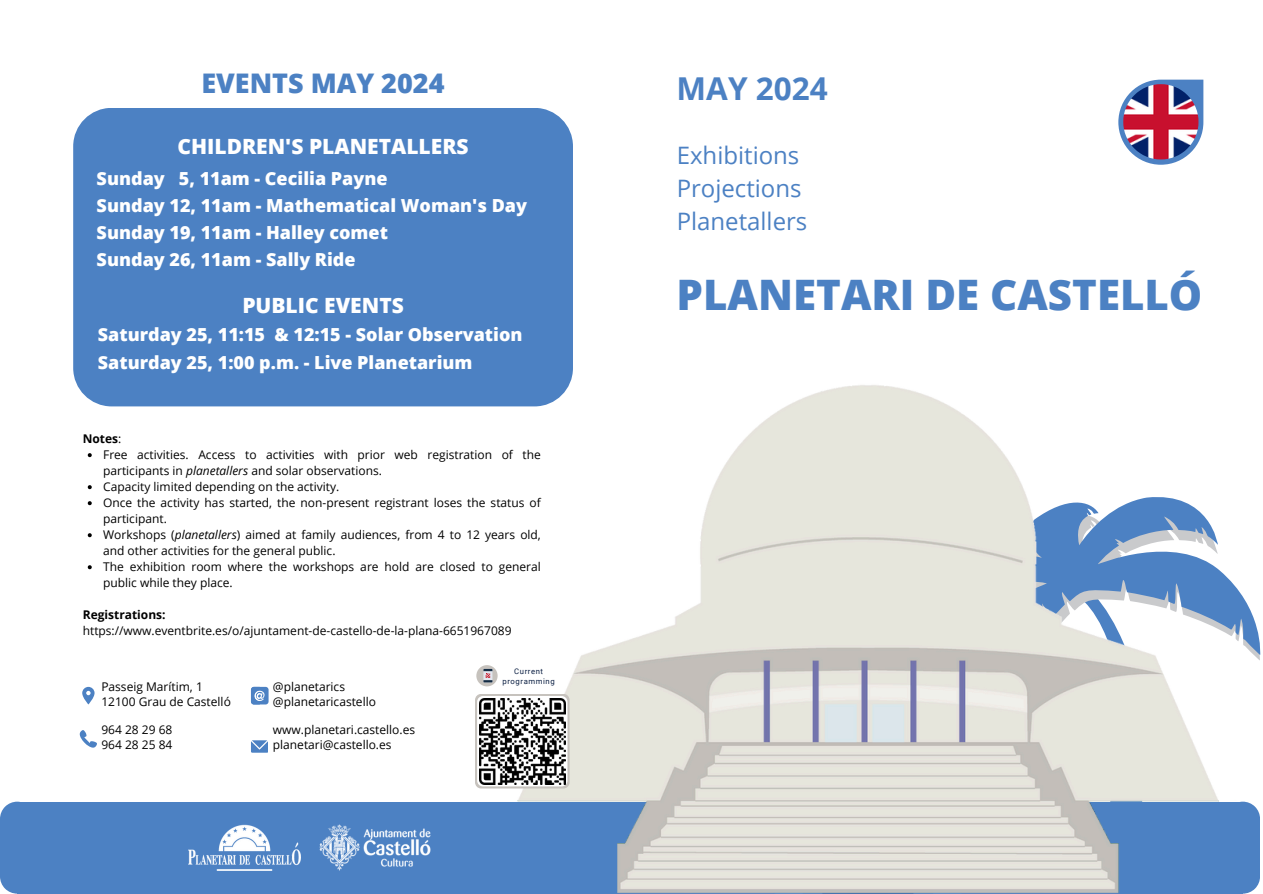
<style>
.page{position:relative;width:1263px;height:894px;background:#fff}
.page>*{position:absolute;margin:0;border:0;box-sizing:border-box;transform-origin:0 0}
.t1{font:800 42px "Open Sans";color:#4c81c3}
.t2{font:700 31.5px "Open Sans";color:#4c81c3}
.t3{font:800 27px "Open Sans";color:#4c81c3}
.t4{font:24px/32.7px "Open Sans";color:#4c81c3}
.t5{font:800 21px "Open Sans";color:#fff}
.t6{font:800 18px/27px "Open Sans";color:#fff}
.t7{font:12px/16px "Open Sans";color:#000}
.t8{font:700 12px "Open Sans";color:#000}
.t9{font:7.65px/10.1px "Roboto";letter-spacing:.075em;color:#0a1e42;text-align:center}
.s1{font-weight:400}
.s2{font-style:italic}
</style>
<div class="page">
<div style="left:18px;top:801px;width:1225px;height:92px;background:#4c81c3"></div>
<svg style="left:1240px;top:593px;width:21px;height:67px"></svg>
<svg style="left:1118px;top:80px;width:85px;height:85px"></svg>
<img style="left:1123px;top:84px;width:75px;height:75px">
<div style="left:0;top:801px;width:34px;height:92px;background:#4c81c3"></div>
<svg style="left:1240px;top:801px;width:20px;height:92px"></svg>
<svg style="left:82px;top:686px;width:13px;height:18px"></svg>
<svg style="left:80px;top:730px;width:17px;height:17px"></svg>
<div style="left:251px;top:686px;width:18px;height:18px;background:#4c81c3;border-radius:3px"></div>
<svg style="left:251px;top:686px;width:13px;height:18px"></svg>
<svg style="left:251px;top:740px;width:17px;height:12px"></svg>
<div style="left:73px;top:108px;width:500px;height:298px;background:#4c81c3;border-radius:38px"></div>
<img style="left:503px;top:370px;width:737px;height:523px">
<img style="left:188px;top:824px;width:113px;height:46px">
<svg style="left:475px;top:693px;width:95px;height:95px"></svg>
<svg style="left:477px;top:695px;width:90px;height:91px"></svg>
<img style="left:480px;top:698px;width:85px;height:86px">
<svg style="left:476px;top:665px;width:22px;height:21px"></svg>
<svg style="left:483px;top:668px;width:9px;height:14px"></svg>
<img style="left:319px;top:824px;width:112px;height:47px">
<svg style="left:88px;top:453px;width:4px;height:4px"></svg>
<svg style="left:88px;top:485px;width:4px;height:4px"></svg>
<svg style="left:88px;top:501px;width:4px;height:4px"></svg>
<svg style="left:88px;top:533px;width:4px;height:4px"></svg>
<svg style="left:88px;top:565px;width:4px;height:4px"></svg>
<p class="t3" style="left:201px;top:64px;width:245px">EVENTS MAY 2024</p>
<p class="t2" style="left:677px;top:66px;width:153px">MAY 2024</p>
<p class="t5" style="left:177px;top:132px;width:293px">CHILDREN'S PLANETALLERS</p>
<p class="t6" style="left:97px;top:165px;width:432px">Sunday 5, 11am - Cecilia Payne<br>Sunday 12, 11am - Mathematical Woman's Day<br>Sunday 19, 11am - Halley comet</p>
<p class="t6" style="left:97px;top:246px;width:261px">Sunday 26, 11am - Sally Ride</p>
<p class="t5" style="left:242px;top:291px;width:163px">PUBLIC EVENTS</p>
<p class="t6" style="left:98px;top:319px;width:426px;line-height:28.2px">Saturday 25, 11:15 &amp; 12:15 - Solar Observation<br>Saturday 25, 1:00 p.m. - Live Planetarium</p>
<p class="t8" style="left:83px;top:430px;width:40px">Notes<span class="s1">:</span></p>
<p class="t7" style="left:103px;top:446px;width:439px">Free activities. Access to activities with prior web registration of the participants in <span class="s2">planetallers</span> and solar observations.</p>
<p class="t7" style="left:103px;top:478px;width:238px">Capacity limited depending on the activity.</p>
<p class="t7" style="left:103px;top:494px;width:439px">Once the activity has started, the non-present registrant loses the status of participant.</p>
<p class="t7" style="left:103px;top:526px;width:439px">Workshops (<span class="s2">planetallers</span>) aimed at family audiences, from 4 to 12 years old, and other activities for the general public.</p>
<p class="t7" style="left:103px;top:558px;width:439px">The exhibition room where the workshops are hold are closed to general public while they place.</p>
<p class="t8" style="left:83px;top:606px;width:84px">Registrations:</p>
<p class="t7" style="left:83px;top:622px;width:430px">https://www.eventbrite.es/o/ajuntament-de-castello-de-la-plana-6651967089</p>
<p class="t9" style="left:502px;top:666px;width:54px">Current programming</p>
<h4 class="t7" style="left:101px;top:677px;width:103px">Passeig Marítim, 1</h4>
<h1 class="t7" style="left:101px;top:693px;width:131px">12100 Grau de Castelló</h1>
<p class="t7" style="left:273px;top:677px;width:74px">@planetarics</p>
<p class="t7" style="left:273px;top:693px;width:105px">@planetaricastello</p>
<p class="t7" style="left:101px;top:720px;width:73px">964 28 29 68</p>
<p class="t7" style="left:101px;top:736px;width:73px">964 28 25 84</p>
<p class="t7" style="left:273px;top:720px;width:144px">www.planetari.castello.es</p>
<p class="t7" style="left:273px;top:736px;width:120px">planetari@castello.es</p>
<h6 class="t4" style="left:677px;top:139px;width:132px">Exhibitions<br>Projections<br>Planetallers</h6>
<p class="t1" style="left:677px;top:265px;width:527px">PLANETARI DE CASTELLÓ</p>
</div>
